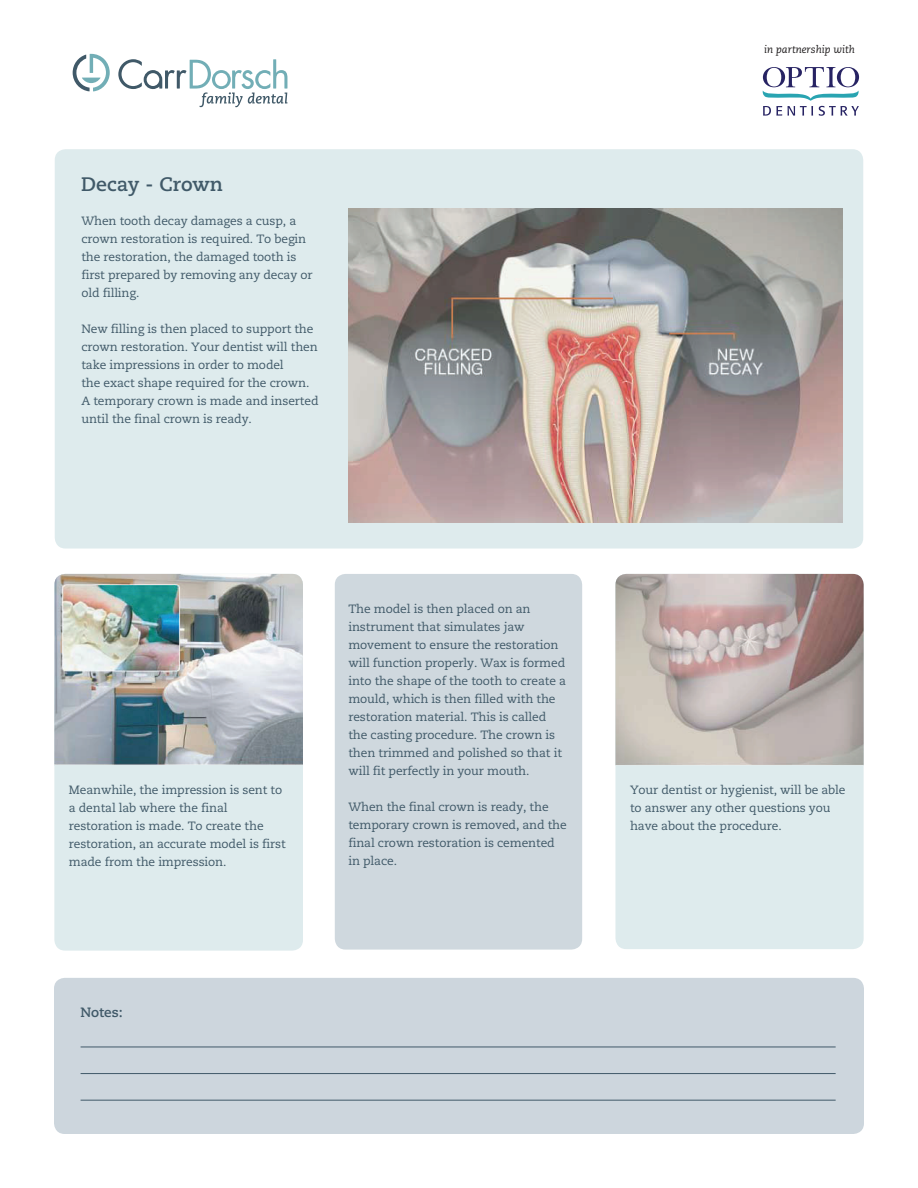
<style>
.page{position:relative;width:918px;height:1188px;background:#fff}
.page>*{position:absolute;margin:0;border:0;box-sizing:border-box;transform-origin:0 0}
.t1{font:700 19.5px "Caecilia";color:#405968}
.t2{font:700 13.5px "Caecilia";color:#405968}
.t3{font:12px/18px "Caecilia";letter-spacing:-.01em;color:#405968}
.t4{font:italic 10.5px "Caecilia";color:#201d1e}
</style>
<div class="page">
<div style="left:55px;top:149px;width:808px;height:400px;background:#deebed;border-radius:11px"></div>
<div style="left:54px;top:574px;width:249px;height:377px;background:#deebed;border-radius:11px"></div>
<img style="left:54px;top:574px;width:249px;height:191px">
<div style="left:615px;top:574px;width:249px;height:375px;background:#deebed;border-radius:11px"></div>
<img style="left:615px;top:574px;width:249px;height:191px">
<img style="left:348px;top:208px;width:494px;height:314px">
<div style="left:335px;top:574px;width:247px;height:376px;background:#cfd8de;border-radius:11px"></div>
<div style="left:54px;top:978px;width:810px;height:156px;background:#cdd6dd;border-radius:11px"></div>
<hr style="left:81px;top:1047px;width:755px;height:1px;background:#405968">
<hr style="left:81px;top:1073px;width:755px;height:1px;background:#405968">
<hr style="left:81px;top:1100px;width:755px;height:1px;background:#405968">
<svg style="left:762px;top:67px;width:97px;height:49px"></svg>
<svg style="left:118px;top:59px;width:169px;height:48px"></svg>
<svg style="left:73px;top:54px;width:37px;height:37px"></svg>
<h1 class="t1" style="left:81px;top:172px;width:143px">Decay - Crown</h1>
<p class="t3" style="left:81px;top:212px;width:233px">When tooth decay damages a cusp, a crown restoration is required. To begin the restoration, the damaged tooth is first prepared by removing any decay or old filling.</p>
<p class="t3" style="left:81px;top:320px;width:239px">New filling is then placed to support the crown restoration. Your dentist will then take impressions in order to model<br>the exact shape required for the crown.<br>A temporary crown is made and inserted until the final crown is ready.</p>
<p class="t4" style="left:764px;top:44px;width:92px">in partnership with</p>
<p class="t3" style="left:348px;top:600px;width:219px">The model is then placed on an instrument that simulates jaw movement to ensure the restoration will function properly. Wax is formed into the shape of the tooth to create a mould, which is then filled with the restoration material. This is called the casting procedure. The crown is then trimmed and polished so that it will fit perfectly in your mouth.</p>
<p class="t3" style="left:348px;top:798px;width:220px">When the final crown is ready, the temporary crown is removed, and the final crown restoration is cemented in place.</p>
<p class="t3" style="left:69px;top:781px;width:218px">Meanwhile, the impression is sent to a dental lab where the final restoration is made. To create the restoration, an accurate model is first made from the impression.</p>
<p class="t3" style="left:630px;top:781px;width:217px">Your dentist or hygienist, will be able to answer any other questions you have about the procedure.</p>
<p class="t2" style="left:81px;top:1004px;width:44px">Notes:</p>
</div>
